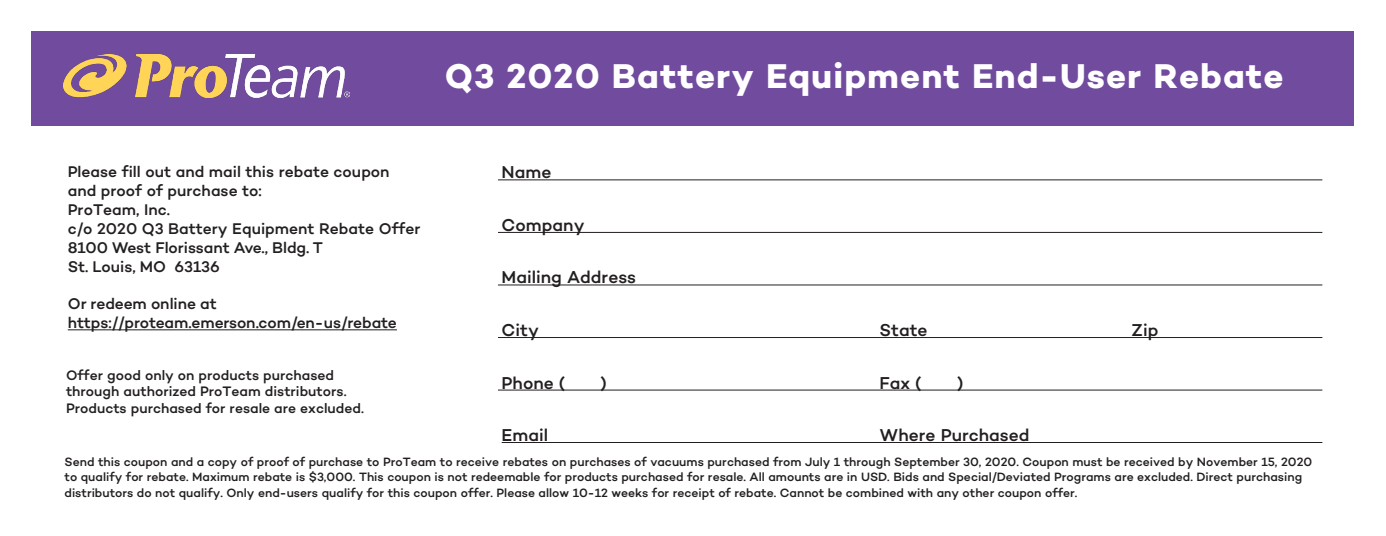
<style>
.page{position:relative;width:1386px;height:536px;background:#fff}
.page>*{position:absolute;margin:0;border:0;box-sizing:border-box;transform-origin:0 0}
.t1{font:35px "Campton Bold DEMO";letter-spacing:.03em;color:#fff}
.t2{font:500 17.5px "Campton";color:#231f20}
.t3{font:500 15.75px "Campton";color:#231f20}
.t4{font:500 14px/16.8px "Campton";color:#231f20}
.t5{font:500 12.25px/15.8px "Campton";color:#231f20}
</style>
<div class="page">
<div style="left:32px;top:32px;width:1322px;height:94px;background:#714b9e"></div>
<hr style="left:68px;top:329px;width:329px;height:1px;background:#231f20">
<hr style="left:498px;top:179px;width:824px;height:1px;background:#231f20">
<hr style="left:498px;top:232px;width:824px;height:1px;background:#231f20">
<hr style="left:498px;top:284px;width:824px;height:1px;background:#231f20">
<hr style="left:498px;top:337px;width:824px;height:1px;background:#231f20">
<hr style="left:498px;top:389px;width:824px;height:1px;background:#231f20">
<hr style="left:502px;top:442px;width:820px;height:1px;background:#231f20">
<img style="left:63px;top:54px;width:286px;height:43px">
<p class="t1" style="left:445px;top:56px;width:840px">Q3 2020 Battery Equipment End-User Rebate</p>
<p class="t3" style="left:68px;top:161px;width:323px">Please fill out and mail this rebate coupon</p>
<p class="t3" style="left:68px;top:180px;width:196px">and proof of purchase to:</p>
<p class="t3" style="left:68px;top:199px;width:104px">ProTeam, Inc.</p>
<p class="t3" style="left:68px;top:218px;width:354px">c/o 2020 Q3 Battery Equipment Rebate Offer</p>
<p class="t3" style="left:68px;top:237px;width:257px">8100 West Florissant Ave., Bldg. T</p>
<p class="t3" style="left:68px;top:256px;width:153px">St. Louis, MO 63136</p>
<p class="t3" style="left:68px;top:294px;width:151px">Or redeem online at</p>
<p class="t3" style="left:68px;top:313px;width:331px">https://proteam.emerson.com/en-us/rebate</p>
<p class="t4" style="left:66px;top:366px;width:282px">Offer good only on products purchased through authorized ProTeam distributors.</p>
<p class="t4" style="left:66px;top:399px;width:299px">Products purchased for resale are excluded.</p>
<p class="t2" style="left:502px;top:161px;width:51px">Name</p>
<p class="t2" style="left:502px;top:214px;width:84px">Company</p>
<p class="t2" style="left:502px;top:266px;width:136px">Mailing Address</p>
<p class="t2" style="left:502px;top:319px;width:39px">City</p>
<p class="t2" style="left:880px;top:319px;width:50px">State</p>
<p class="t2" style="left:1132px;top:319px;width:28px">Zip</p>
<p class="t2" style="left:502px;top:371px;width:65px">Phone (</p>
<p class="t2" style="left:601px;top:371px;width:8px">)</p>
<p class="t2" style="left:880px;top:371px;width:44px">Fax (</p>
<p class="t2" style="left:957px;top:371px;width:8px">)</p>
<p class="t2" style="left:502px;top:424px;width:48px">Email</p>
<p class="t2" style="left:880px;top:424px;width:151px">Where Purchased</p>
<p class="t5" style="left:65px;top:453px;width:1249px">Send this coupon and a copy of proof of purchase to ProTeam to receive rebates on purchases of vacuums purchased from July 1 through September 30, 2020. Coupon must be received by November 15, 2020 to qualify for rebate. Maximum rebate is $3,000. This coupon is not redeemable for products purchased for resale. All amounts are in USD. Bids and Special/Deviated Programs are excluded. Direct purchasing distributors do not qualify. Only end-users qualify for this coupon offer. Please allow 10-12 weeks for receipt of rebate. Cannot be combined with any other coupon offer.</p>
</div>
